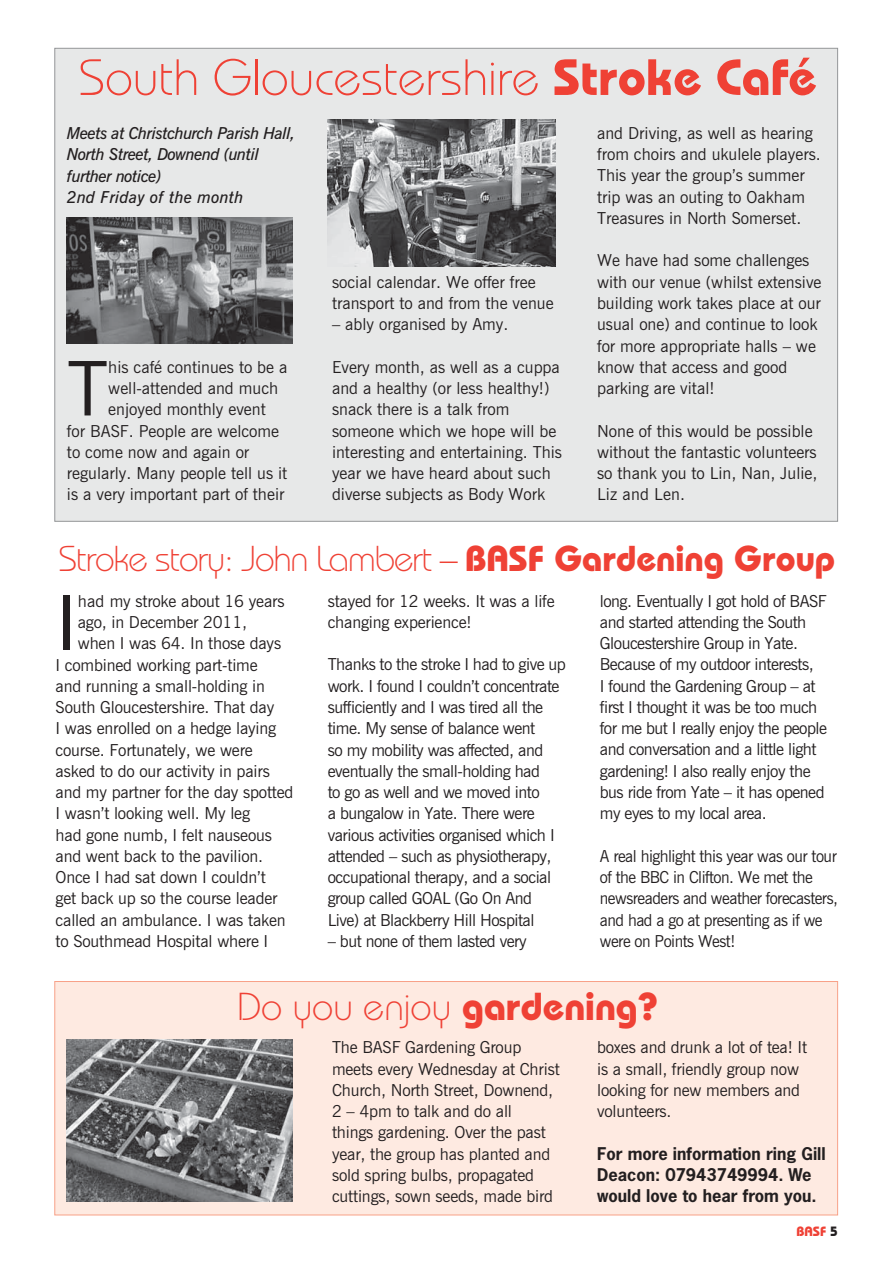
<style>
.page{position:relative;width:893px;height:1263px;background:#fff}
.page>*{position:absolute;margin:0;border:0;box-sizing:border-box;transform-origin:0 0}
.t1{font:75.3px "News Gothic BT";color:#231f20}
.t2{font:300 51px "Bauhaus IT Cby BT";color:#ef4135}
.t3{font:300 39px "Bauhaus IT Cby BT";color:#ef4135}
.t4{font:300 36px "Bauhaus IT Cby BT";letter-spacing:-.03em;color:#ef4135}
.t5{font:16.5px/21.3px "News Gothic BT";letter-spacing:-.01em;color:#231f20}
.t6{font:16.5px/21.3px "News Gothic BT";letter-spacing:-.03em;color:#231f20}
.t7{font:italic 600 16.5px/21.3px "News Gothic BT";letter-spacing:-.03em;color:#231f20}
.t8{font:700 16.5px/21.3px "News Gothic Std";color:#231f20}
.t9{font:700 13.5px "Bauhaus IT Cby BT";color:#ef4135}
.s1{font-weight:700}
.s2{color:#231f20}
</style>
<div class="page">
<div style="left:54px;top:48px;width:784px;height:474px;background:#e7e8e8;border:1px solid #949698"></div>
<img style="left:327px;top:119px;width:228px;height:148px">
<img style="left:67px;top:218px;width:226px;height:125px">
<div style="left:54px;top:981px;width:784px;height:234px;background:#feeae1;border:1px solid #f8a188"></div>
<img style="left:67px;top:1040px;width:226px;height:162px">
<h2 class="t2" style="left:78px;top:46px;width:740px">South Gloucestershire <span class="s1">Stroke Café</span></h2>
<p class="t7" style="left:67px;top:122px;width:230px">Meets at Christchurch Parish Hall,<br>North Street, Downend (until further notice)<br>2nd Friday of the month</p>
<p class="t5" style="left:597px;top:122px;width:225px">and Driving, as well as hearing from choirs and ukulele players.<br>This year the group’s summer trip was an outing to Oakham<br>Treasures in N orth Somerset.</p>
<p class="t5" style="left:597px;top:250px;width:226px">We have had some challenges with our venue (whilst extensive building work takes place at our usual one) and continue to look for more appropriate halls – we know that access and good parking are vital!</p>
<p class="t5" style="left:597px;top:420px;width:222px">None of this would be possible without the fantastic volunteers so thank you to Lin, Nan, Julie,<br>Liz and Len.</p>
<p class="t5" style="left:332px;top:271px;width:223px">social calendar. We offer free transport to and from the venue</p>
<p class="t5" style="left:332px;top:314px;width:178px">– ably organised by Amy.</p>
<p class="t5" style="left:332px;top:356px;width:232px">Every month, as well as a cuppa and a healthy (or less healthy!) snack there is a talk from someone which we hope will be interesting and entertaining. This year we have heard about such diverse subjects as Body Work</p>
<h1 class="t1" style="left:67px;top:343px;width:39px">T</h1>
<p class="t5" style="left:108px;top:356px;width:181px">his café continues to be a</p>
<p class="t5" style="left:108px;top:378px;width:171px">well-attended and much</p>
<p class="t5" style="left:108px;top:399px;width:159px">enjoyed monthly event</p>
<p class="t5" style="left:67px;top:420px;width:214px">for BASF. People are welcome</p>
<p class="t5" style="left:67px;top:441px;width:184px">to come now and again or</p>
<p class="t5" style="left:67px;top:463px;width:222px">regularly. Many people tell us it</p>
<p class="t5" style="left:67px;top:484px;width:219px">is a very important part of their</p>
<h3 class="t4" style="left:58px;top:536px;width:778px">Stroke story: John Lambert – <span class="s1">BASF Gardening Group</span></h3>
<h1 class="t1" style="left:56px;top:577px;width:8px">I</h1>
<p class="t5" style="left:78px;top:590px;width:208px">had my stroke about 16 years</p>
<p class="t6" style="left:600px;top:590px;width:229px">long. Eventually I got hold of BASF and started attending the South<br>Gloucestershire Group in Yate.<br>Because of my outdoor interests,<br>I found the Gardening Group – at first I thought it was be too much for me but I really enjoy the people and conversation and a little light gardening! I also really enjoy the bus ride from Yate – it has opened my eyes to my local area.</p>
<p class="t6" style="left:600px;top:845px;width:239px">A real highlight this year was our tour of the BBC</p>
<p class="t5" style="left:328px;top:590px;width:228px">stayed for 12 weeks. I t was a life changing experience!</p>
<p class="t6" style="left:328px;top:654px;width:240px">Thanks to the stroke I had to give up work. I found I couldn’t concentrate sufficiently and I was tired all the time. My sense of balance went<br>so my mobility was affected, and eventually the small-holding had<br>to go as well and we moved into<br>a bungalow in Yate. There were various activities organised which I attended – such as physiotherapy, occupational therapy, and a social group called GOAL</p>
<p class="t5" style="left:78px;top:611px;width:171px">ago, in December 2011,</p>
<p class="t5" style="left:78px;top:633px;width:205px">when I was 64. I n those days</p>
<p class="t5" style="left:56px;top:654px;width:204px">I combined working part-time</p>
<p class="t5" style="left:56px;top:675px;width:211px">and running a small-holding in</p>
<p class="t5" style="left:56px;top:696px;width:220px">South Gloucestershire. That day</p>
<p class="t5" style="left:56px;top:718px;width:222px">I was enrolled on a hedge laying</p>
<p class="t5" style="left:56px;top:739px;width:199px">course. Fortunately, we were</p>
<p class="t5" style="left:56px;top:760px;width:216px">asked to do our activity in pairs</p>
<p class="t5" style="left:56px;top:781px;width:239px">and my partner for the day spotted</p>
<p class="t5" style="left:56px;top:803px;width:196px">I wasn’t looking well. My leg</p>
<p class="t5" style="left:56px;top:824px;width:218px">had gone numb, I felt nauseous</p>
<p class="t5" style="left:56px;top:845px;width:209px">and went back to the pavilion.</p>
<p class="t5" style="left:56px;top:866px;width:212px">Once I had sat down I couldn’t</p>
<p class="t5" style="left:56px;top:888px;width:223px">get back up so the course leader</p>
<p class="t5" style="left:56px;top:909px;width:232px">called an ambulance. I was taken</p>
<p class="t5" style="left:56px;top:930px;width:211px">to Southmead Hospital where I</p>
<p class="t6" style="left:600px;top:866px;width:240px;text-indent:73px">in Clifton. We met the newsreaders and weather forecasters, and had a go at presenting as if we were on Points West!</p>
<p class="t5" style="left:328px;top:888px;width:208px;text-align:right">(Go On And<br>Live) at Blackberry Hill Hospital</p>
<p class="t5" style="left:328px;top:930px;width:200px">– but none of them lasted very</p>
<h3 class="t3" style="left:237px;top:982px;width:422px">Do you enjoy <span class="s1">gardening?</span></h3>
<p class="t5" style="left:332px;top:1037px;width:229px">The BASF Gardening Group meets every Wednesday at Christ<br>Church, North Street, Downend,<br>2 – 4pm to talk and do all<br>things gardening. Over the past year, the group has planted and sold spring bulbs, propagated cuttings, sown seeds, made bird</p>
<p class="t5" style="left:597px;top:1037px;width:212px">boxes and drunk a lot of tea! I t is a small, friendly group now looking for new members and volunteers.</p>
<p class="t8" style="left:597px;top:1142px;width:230px">For more information ring Gill<br>Deacon: 07943749994. We would love to hear from you.</p>
<p class="t9" style="left:797px;top:1223px;width:43px">BASF <span class="s2">5</span></p>
</div>
